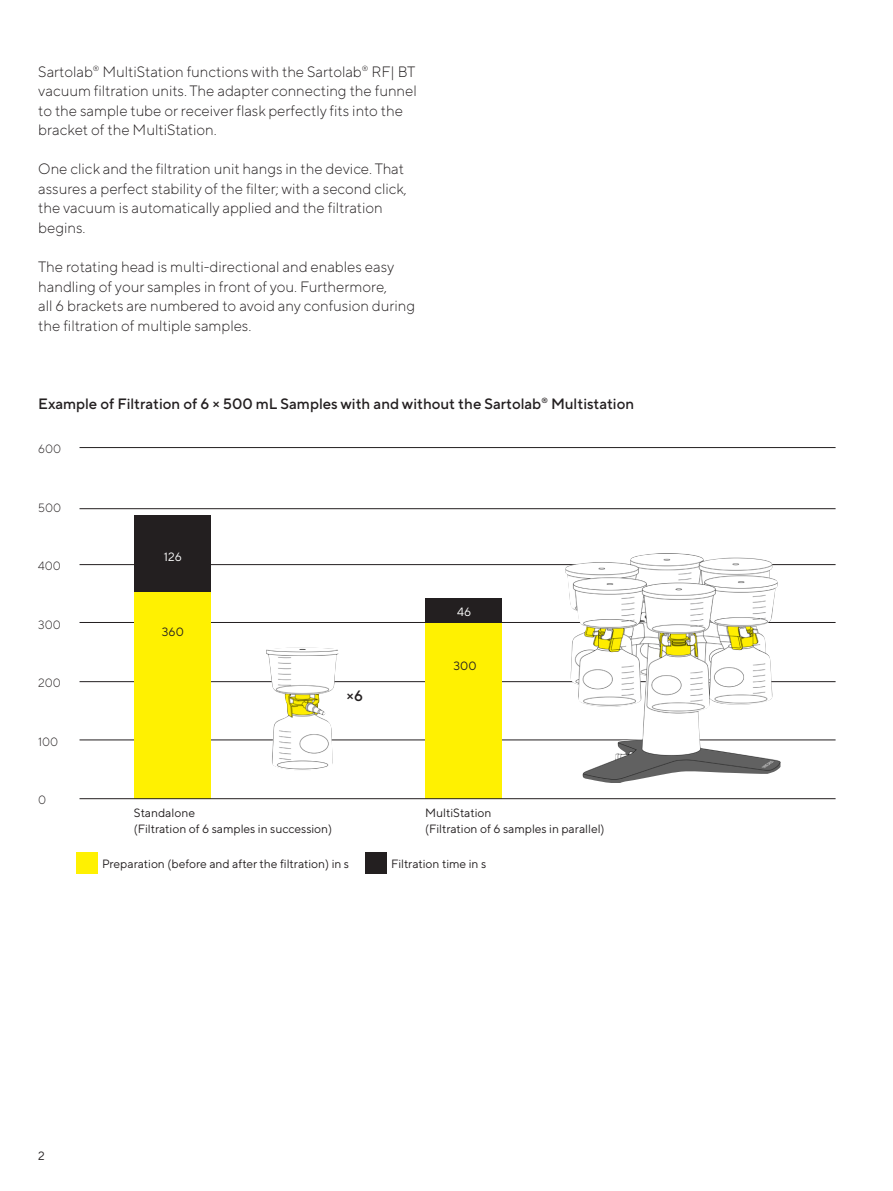
<style>
.page{position:relative;width:893px;height:1191px;background:#fff}
.page>*{position:absolute;margin:0;border:0;box-sizing:border-box;transform-origin:0 0}
.t1{font:300 15px/19.5px "TT Norms Pro";color:#231f20}
.t2{font:500 15px "TT Norms Pro";color:#231f20}
.t3{font:12px/15.6px "TT Norms Pro";color:#231f20}
.t4{font:300 12px "TT Norms Pro";color:#231f20}
.t5{font:12px "TT Norms Pro";color:#fff}
</style>
<div class="page">
<hr style="left:80px;top:447px;width:756px;height:1px;background:#231f20">
<hr style="left:80px;top:508px;width:756px;height:1px;background:#231f20">
<hr style="left:80px;top:564px;width:756px;height:1px;background:#231f20">
<hr style="left:80px;top:622px;width:756px;height:1px;background:#231f20">
<hr style="left:80px;top:681px;width:756px;height:1px;background:#231f20">
<hr style="left:80px;top:739px;width:756px;height:1px;background:#231f20">
<div style="left:134px;top:590px;width:76px;height:208px;background:#fff101"></div>
<div style="left:134px;top:515px;width:76px;height:76px;background:#231f20"></div>
<div style="left:425px;top:623px;width:77px;height:175px;background:#fff101"></div>
<div style="left:425px;top:598px;width:77px;height:25px;background:#231f20"></div>
<img style="left:266px;top:648px;width:72px;height:122px">
<div style="left:77px;top:852px;width:21px;height:21px;background:#fff101"></div>
<div style="left:366px;top:852px;width:21px;height:21px;background:#231f20"></div>
<img style="left:566px;top:553px;width:214px;height:230px">
<hr style="left:80px;top:798px;width:756px;height:1px;background:#231f20">
<p class="t1" style="left:38px;top:61px;width:380px">Sartolab<sup>®</sup> MultiStation functions with the Sartolab<sup>®</sup> RF| BT vacuum filtration units. The adapter connecting the funnel to the sample tube or receiver flask perfectly fits into the bracket of the MultiStation.</p>
<p class="t1" style="left:38px;top:158px;width:370px">One click and the filtration unit hangs in the device. That assures a perfect stability of the filter; with a second click, the vacuum is automatically applied and the filtration begins.</p>
<p class="t1" style="left:38px;top:256px;width:378px">The rotating head is multi-directional and enables easy handling of your samples in front of you. Furthermore,<br>all 6 brackets are numbered to avoid any confusion during the filtration of multiple samples.</p>
<p class="t2" style="left:38px;top:392px;width:597px">Example of Filtration of 6 × 500 mL Samples with and without the Sartolab<sup>®</sup> Multistation</p>
<p class="t4" style="left:38px;top:440px;width:24px">600</p>
<p class="t4" style="left:38px;top:499px;width:24px">500</p>
<p class="t4" style="left:38px;top:557px;width:24px">400</p>
<p class="t4" style="left:38px;top:616px;width:24px">300</p>
<p class="t4" style="left:38px;top:674px;width:24px">200</p>
<p class="t4" style="left:38px;top:733px;width:22px">100</p>
<p class="t4" style="left:38px;top:791px;width:10px">0</p>
<p class="t5" style="left:164px;top:548px;width:19px">126</p>
<p class="t3" style="left:162px;top:623px;width:23px">360</p>
<p class="t2" style="left:347px;top:685px;width:18px">×6</p>
<p class="t5" style="left:457px;top:603px;width:16px">46</p>
<p class="t3" style="left:453px;top:657px;width:25px">300</p>
<p class="t3" style="left:134px;top:804px;width:200px">Standalone<br>(Filtration of 6 samples in succession)</p>
<p class="t3" style="left:425px;top:804px;width:181px">MultiStation<br>(Filtration of 6 samples in parallel)</p>
<p class="t3" style="left:102px;top:855px;width:249px">Preparation (before and after the filtration) in s</p>
<p class="t3" style="left:391px;top:855px;width:96px">Filtration time in s</p>
<p class="t3" style="left:38px;top:1147px;width:8px">2</p>
</div>
